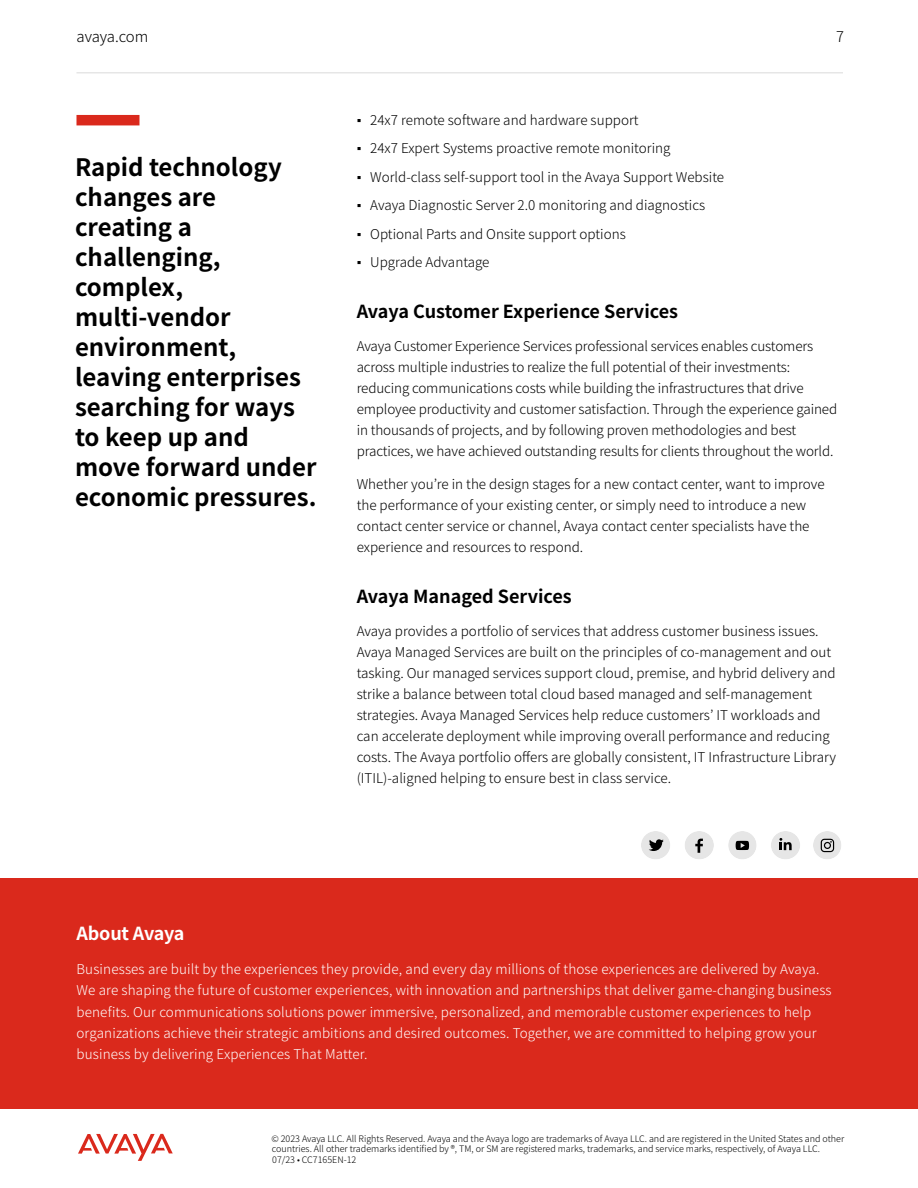
<style>
.page{position:relative;width:918px;height:1188px;background:#fff}
.page>*{position:absolute;margin:0;border:0;box-sizing:border-box;transform-origin:0 0}
.t1{font:700 24px/30px "Noto Sans JP";color:#000}
.t2{font:700 18px "Noto Sans JP";color:#000}
.t3{font:700 18px "Noto Sans JP";letter-spacing:-.01em;color:#fff}
.t4{font:300 15px "Noto Sans JP";letter-spacing:-.01em;color:#000}
.t5{font:300 14.7px "Noto Sans JP";color:#000}
.t6{font:300 13.5px/21px "Noto Sans JP";color:#000}
.t7{font:300 13.5px/21px "Noto Sans JP";letter-spacing:.01em;color:#fff}
.t8{font:300 9px/10.5px "Noto Sans JP";color:#000}
.s1{font-family:"Arial";font-weight:400}
</style>
<div class="page">
<hr style="left:76px;top:72px;width:767px;height:2px;background:#e6e6e6">
<svg style="left:78px;top:1134px;width:95px;height:27px"></svg>
<div style="left:0;top:878px;width:918px;height:230px;background:#da291c"></div>
<svg style="left:641px;top:831px;width:29px;height:28px"></svg>
<svg style="left:685px;top:831px;width:29px;height:28px"></svg>
<svg style="left:771px;top:831px;width:29px;height:28px"></svg>
<div style="left:728px;top:831px;width:29px;height:28px;background:#e6e6e6;border-radius:50%"></div>
<svg style="left:736px;top:841px;width:13px;height:9px"></svg>
<div style="left:813px;top:831px;width:28px;height:28px;background:#e6e6e6;border-radius:50%"></div>
<svg style="left:821px;top:839px;width:13px;height:13px"></svg>
<div style="left:76px;top:115px;width:63px;height:10px;background:#da291c"></div>
<p class="t4" style="left:76px;top:28px;width:73px">avaya.com</p>
<p class="t5" style="left:836px;top:28px;width:9px">7</p>
<h1 class="t1" style="left:75px;top:153px;width:243px">Rapid technology changes are creating a challenging, complex, multi-vendor environment, leaving enterprises searching for ways to keep up and move forward under economic pressures.</h1>
<p class="t6" style="left:357px;top:110px;width:283px"><span class="s1">▪</span> 24x7 remote software and hardware support</p>
<p class="t6" style="left:357px;top:138px;width:315px"><span class="s1">▪</span> 24x7 Expert Systems proactive remote monitoring</p>
<p class="t6" style="left:357px;top:167px;width:369px"><span class="s1">▪</span> World-class self-support tool in the Avaya Support Website</p>
<p class="t6" style="left:357px;top:195px;width:350px"><span class="s1">▪</span> Avaya Diagnostic Server 2.0 monitoring and diagnostics</p>
<p class="t6" style="left:357px;top:224px;width:271px"><span class="s1">▪</span> Optional Parts and Onsite support options</p>
<p class="t6" style="left:357px;top:252px;width:134px"><span class="s1">▪</span> Upgrade Advantage</p>
<h2 class="t2" style="left:357px;top:301px;width:323px">Avaya Customer Experience Services</h2>
<p class="t6" style="left:357px;top:336px;width:482px">Avaya Customer Experience Services professional services enables customers across multiple industries to realize the full potential of their investments: reducing communications costs while building the infrastructures that drive employee productivity and customer satisfaction. Through the experience gained in thousands of projects, and by following proven methodologies and best practices, we have achieved outstanding results for clients throughout the world.</p>
<p class="t6" style="left:357px;top:474px;width:470px">Whether you’re in the design stages for a new contact center, want to improve the performance of your existing center, or simply need to introduce a new contact center service or channel, Avaya contact center specialists have the experience and resources to respond.</p>
<h2 class="t2" style="left:357px;top:586px;width:217px">Avaya Managed Services</h2>
<p class="t6" style="left:357px;top:621px;width:481px">Avaya provides a portfolio of services that address customer business issues.<br>Avaya Managed Services are built on the principles of co-management and out tasking. Our managed services support cloud, premise, and hybrid delivery and strike a balance between total cloud based managed and self-management strategies. Avaya Managed Services help reduce customers’ IT workloads and can accelerate deployment while improving overall performance and reducing costs. The Avaya portfolio offers are globally consistent, IT Infrastructure Library (ITIL)-aligned helping to ensure best in class service.</p>
<h2 class="t3" style="left:76px;top:923px;width:110px">About Avaya</h2>
<p class="t7" style="left:76px;top:959px;width:757px">Businesses are built by the experiences they provide, and every day millions of those experiences are delivered by Avaya.<br>We are shaping the future of customer experiences, with innovation and partnerships that deliver game-changing business benefits. Our communications solutions power immersive, personalized, and memorable customer experiences to help organizations achieve their strategic ambitions and desired outcomes. Together, we are committed to helping grow your business by delivering Experiences That Matter.</p>
<p class="t8" style="left:271px;top:1134px;width:574px">© 2023 Avaya LLC. All Rights Reserved. Avaya and the Avaya logo are trademarks of Avaya LLC. and are registered in the United States and other countries. All other trademarks identified by ®, TM, or SM are registered marks, trademarks, and service marks, respectively, of Avaya LLC.<br>07/23 • CC7165EN-12</p>
</div>
